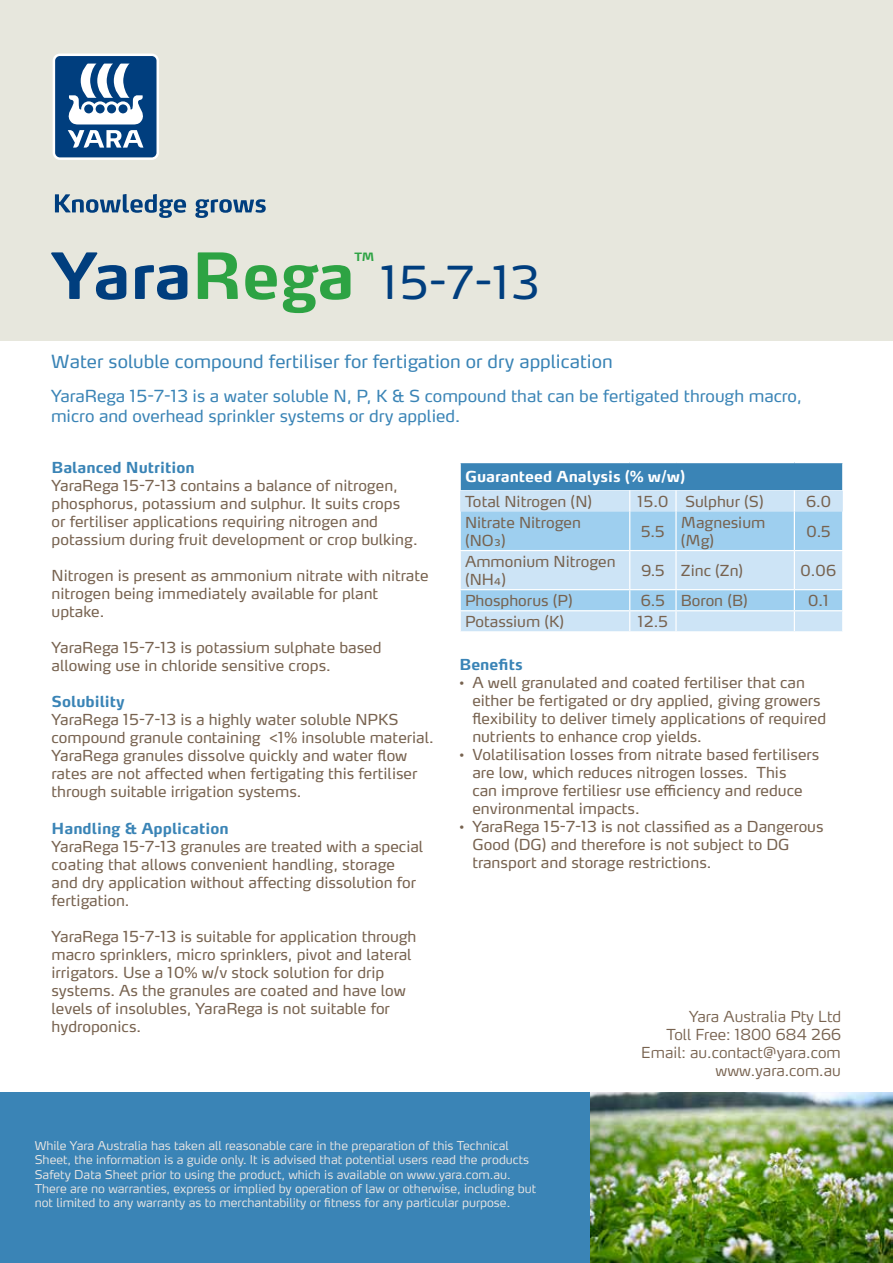
<style>
.page{position:relative;width:893px;height:1263px;background:#fff}
.page>*{position:absolute;margin:0;border:0;box-sizing:border-box;transform-origin:0 0}
.t1{font:700 63px "Max Pro";color:#003e7e}
.t2{font:45px "Max Pro";color:#003e7e}
.t3{font:18px "Max Pro";color:#3a84b6}
.t4{font:16.5px/19.8px "Max Pro";color:#3a84b6}
.t5{font:15px/18px "Max Pro";color:#77624f}
.t6{font:300 15px/18px "Max Pro";color:#77624f;text-align:right}
.t7{font:700 15px "Max Pro";color:#3a84b6}
.t8{font:700 15px "Max Pro";color:#fff}
.t9{font:300 12px/14.4px "Max Pro";color:#efe9e5}
.t10{font:700 11.4px "Max Pro";color:#2da343}
.s1{color:#2da343}
.s2{font-family:"Arial";font-size:13.5px}
</style>
<div class="page">
<div style="left:0;top:0;width:893px;height:340px;background:#e7e7dd"></div>
<svg style="left:55px;top:194px;width:211px;height:24px"></svg>
<svg style="left:53px;top:54px;width:106px;height:106px;background:#5880aa"></svg>
<svg style="left:460px;top:463px;width:383px;height:168px;background:#a7cee9"></svg>
<div style="left:0;top:1092px;width:677px;height:171px;background:#3a84b6"></div>
<img style="left:590px;top:1092px;width:303px;height:171px">
<h1 class="t1" style="left:51px;top:221px;width:305px">Yara<span class="s1">Rega</span></h1>
<p class="t10" style="left:355px;top:247px;width:21px">TM</p>
<h2 class="t2" style="left:381px;top:244px;width:160px">15-7-13</h2>
<p class="t3" style="left:51px;top:346px;width:563px">Water soluble compound fertiliser for fertigation or dry application</p>
<p class="t4" style="left:51px;top:385px;width:752px">YaraRega 15-7-13 is a water soluble N, P, K &amp; S compound that can be fertigated through macro, micro and overhead sprinkler systems or dry applied.</p>
<p class="t7" style="left:52px;top:455px;width:144px">Balanced Nutrition</p>
<p class="t5" style="left:52px;top:475px;width:368px">YaraRega 15-7-13 contains a balance of nitrogen, phosphorus, potassium and sulphur. It suits crops or fertiliser applications requiring nitrogen and potassium during fruit development or crop bulking.</p>
<p class="t5" style="left:52px;top:565px;width:379px">Nitrogen is present as ammonium nitrate with nitrate nitrogen being immediately available for plant uptake.</p>
<p class="t5" style="left:52px;top:637px;width:331px">YaraRega 15-7-13 is potassium sulphate based allowing use in chloride sensitive crops.</p>
<p class="t7" style="left:52px;top:689px;width:75px">Solubility</p>
<p class="t5" style="left:52px;top:709px;width:384px">YaraRega 15-7-13 is a highly water soluble NPKS compound granule containing &lt;1% insoluble material.<br>YaraRega granules dissolve quickly and water flow rates are not affected when fertigating this fertiliser through suitable irrigation systems.</p>
<p class="t7" style="left:52px;top:815px;width:178px">Handling &amp; Application</p>
<p class="t5" style="left:52px;top:835px;width:373px">YaraRega 15-7-13 granules are treated with a special coating that allows convenient handling, storage and dry application without affecting dissolution for fertigation.</p>
<p class="t5" style="left:52px;top:925px;width:366px">YaraRega 15-7-13 is suitable for application through macro sprinklers, micro sprinklers, pivot and lateral irrigators. Use a 10% w/v stock solution for drip systems. As the granules are coated and have low levels of insolubles, YaraRega is not suitable for hydroponics.</p>
<p class="t8" style="left:465px;top:464px;width:222px">Guaranteed Analysis (% w/w)</p>
<p class="t5" style="left:465px;top:490px;width:129px">Total Nitrogen (N)</p>
<p class="t5" style="left:637px;top:490px;width:128px">15.0 Sulphur (S)</p>
<p class="t5" style="left:806px;top:490px;width:27px">6.0</p>
<p class="t5" style="left:465px;top:512px;width:117px">Nitrate Nitrogen (NO3)</p>
<p class="t5" style="left:641px;top:521px;width:25px">5.5</p>
<p class="t5" style="left:681px;top:512px;width:86px">Magnesium (Mg)</p>
<p class="t5" style="left:806px;top:521px;width:26px">0.5</p>
<p class="t5" style="left:465px;top:551px;width:152px">Ammonium Nitrogen (NH4)</p>
<p class="t5" style="left:641px;top:560px;width:104px">9.5 Zinc (Zn)</p>
<p class="t5" style="left:801px;top:560px;width:37px">0.06</p>
<p class="t5" style="left:465px;top:590px;width:109px">Phosphorus (P)</p>
<p class="t5" style="left:641px;top:590px;width:109px">6.5 Boron (B)</p>
<p class="t5" style="left:808px;top:590px;width:22px">0.1</p>
<p class="t5" style="left:465px;top:611px;width:101px">Potassium (K)</p>
<p class="t5" style="left:638px;top:611px;width:32px">12.5</p>
<p class="t7" style="left:460px;top:652px;width:65px">Benefits</p>
<p class="t5" style="left:472px;top:672px;width:355px;text-indent:-13px"><span class="s2">•</span> A well granulated and coated fertiliser that can either be fertigated or dry applied, giving growers flexibility to deliver timely applications of required nutrients to enhance crop yields.</p>
<p class="t5" style="left:472px;top:744px;width:348px;text-indent:-13px"><span class="s2">•</span> Volatilisation losses from nitrate based fertilisers are low, which reduces nitrogen losses. This<br>can improve fertiliesr use efficiency and reduce environmental impacts.</p>
<p class="t5" style="left:472px;top:816px;width:353px;text-indent:-13px"><span class="s2">•</span> YaraRega 15-7-13 is not classified as a Dangerous<br>Good (DG) and therefore is not subject to DG transport and storage restrictions.</p>
<p class="t6" style="left:641px;top:1006px;width:201px">Yara Australia Pty Ltd<br>Toll Free: 1800 684 266<br>Email: au.contact@yara.com www.yara.com.au</p>
<p class="t9" style="left:35px;top:1137px;width:503px">While Yara Australia has taken all reasonable care in the preparation of this Technical Sheet, the information is a guide only. It is advised that potential users read the products Safety Data Sheet prior to using the product, which is available on www.yara.com.au.<br>There are no warranties, express or implied by operation of law or otherwise, including but not limited to any warranty as to merchantability or fitness for any particular purpose.</p>
</div>
